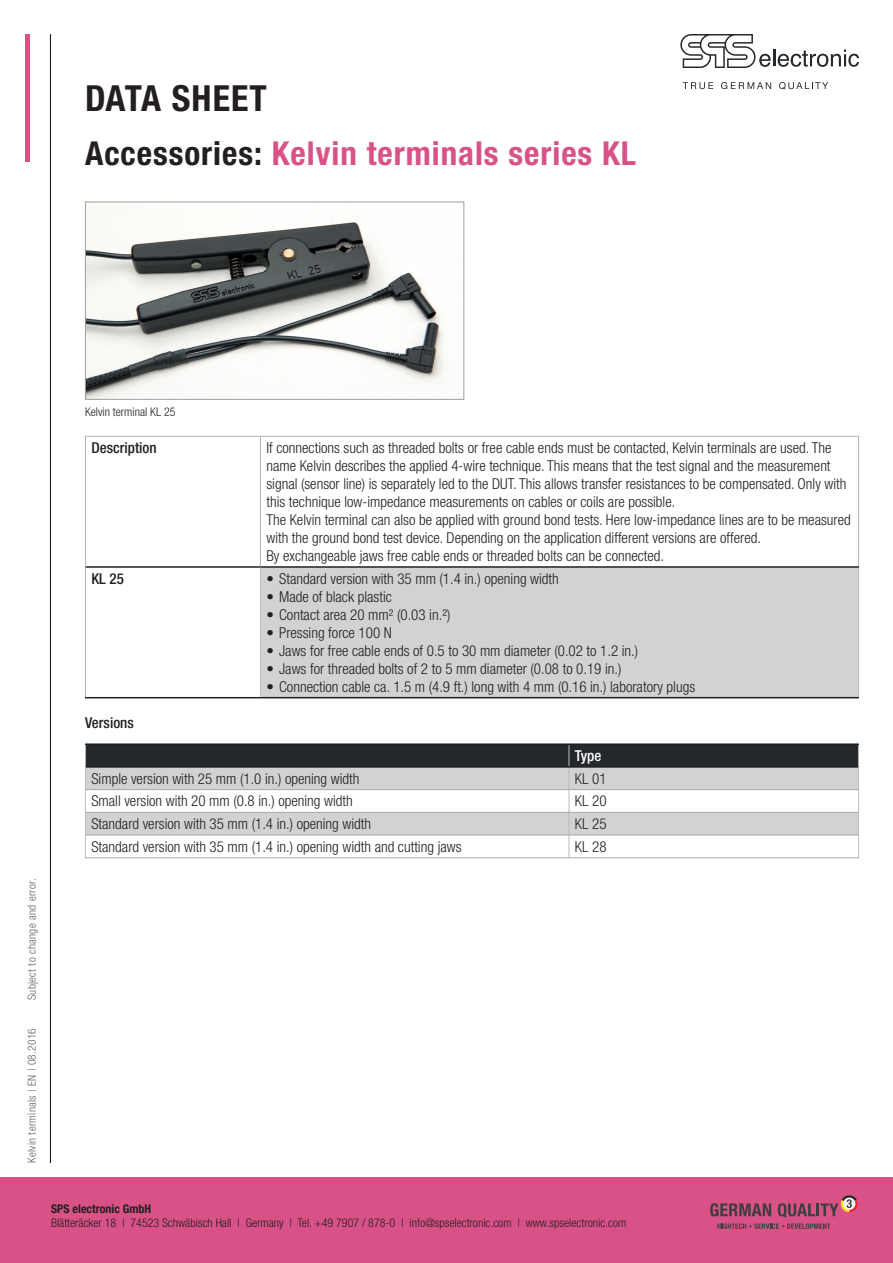
<style>
.page{position:relative;width:893px;height:1263px;background:#fff}
.page>*{position:absolute;margin:0;border:0;box-sizing:border-box;transform-origin:0 0}
.t1{font:700 condensed 36px "Helvetica Neue LT Pro";letter-spacing:.03em;color:#231f20}
.t2{font:700 condensed 33px "Helvetica Neue LT Pro";letter-spacing:.03em;color:#d95287}
.t3{font:300 condensed 15px/18px "Helvetica Neue LT Pro";color:#231f20}
.t4{font:500 condensed 15px "Helvetica Neue LT Pro";color:#231f20}
.t5{font:500 condensed 15px "Helvetica Neue LT Pro";color:#fff}
.t6{font:300 condensed 12px "Helvetica Neue LT Pro";color:#231f20}
.t7{font:700 condensed 12px "Helvetica Neue LT Pro";color:#231f20}
.t8{font:300 condensed 11.25px "Helvetica Neue LT Pro";letter-spacing:.03em;color:#606466}
.s1{color:#231f20}
</style>
<div class="page">
<div style="left:0;top:1178px;width:893px;height:85px;background:#d95287"></div>
<hr style="left:50px;top:34px;width:1px;height:1129px;background:#231f20">
<svg style="left:680px;top:34px;width:179px;height:34px"></svg>
<svg style="left:683px;top:82px;width:30px;height:7px"></svg>
<svg style="left:721px;top:82px;width:50px;height:7px"></svg>
<svg style="left:779px;top:82px;width:49px;height:8px"></svg>
<hr style="left:26px;top:34px;width:4px;height:128px;background:#d95287">
<svg style="left:710px;top:1195px;width:148px;height:34px"></svg>
<div style="left:260px;top:567px;width:599px;height:131px;background:#d1d2d4"></div>
<hr style="left:260px;top:568px;width:1px;height:129px;background:#babbbe">
<hr style="left:858px;top:568px;width:1px;height:129px;background:#babbbe">
<hr style="left:85px;top:697px;width:175px;height:1px;background:#231f20">
<hr style="left:260px;top:697px;width:599px;height:1px;background:#231f20">
<hr style="left:85px;top:436px;width:175px;height:1px;background:#b2b3b7">
<hr style="left:85px;top:437px;width:1px;height:130px;background:#b2b3b7">
<hr style="left:260px;top:436px;width:599px;height:1px;background:#b2b3b7">
<hr style="left:260px;top:437px;width:1px;height:129px;background:#b2b3b7">
<hr style="left:858px;top:437px;width:1px;height:129px;background:#b2b3b7">
<hr style="left:85px;top:567px;width:1px;height:130px;background:#b2b3b7">
<hr style="left:86px;top:566px;width:174px;height:2px;background:#231f20">
<hr style="left:260px;top:566px;width:599px;height:2px;background:#231f20">
<svg style="left:85px;top:745px;width:774px;height:112px"></svg>
<hr style="left:86px;top:789px;width:483px;height:1px;background:#a5a7aa">
<hr style="left:569px;top:789px;width:289px;height:1px;background:#a5a7aa">
<hr style="left:86px;top:812px;width:483px;height:1px;background:#a5a7aa">
<hr style="left:569px;top:812px;width:289px;height:1px;background:#a5a7aa">
<hr style="left:86px;top:835px;width:483px;height:1px;background:#a5a7aa">
<hr style="left:569px;top:835px;width:289px;height:1px;background:#a5a7aa">
<hr style="left:85px;top:857px;width:484px;height:1px;background:#a5a7aa">
<hr style="left:569px;top:857px;width:290px;height:1px;background:#a5a7aa">
<hr style="left:85px;top:743px;width:484px;height:2px;background:#231f20">
<hr style="left:569px;top:743px;width:290px;height:2px;background:#231f20">
<hr style="left:86px;top:766px;width:483px;height:2px;background:#231f20">
<hr style="left:569px;top:766px;width:289px;height:2px;background:#231f20">
<img style="left:87px;top:204px;width:373px;height:194px">
<div style="left:85px;top:202px;width:379px;height:198px;border:1px solid #9d9fa2"></div>
<h1 class="t1" style="left:85px;top:76px;width:183px">DATA SHEET</h1>
<h2 class="t2" style="left:85px;top:133px;width:553px"><span class="s1">Accessories:</span> Kelvin terminals series KL</h2>
<p class="t8" style="left:25px;top:1000px;width:123px;rotate:-90deg">Subject to change and error.</p>
<p class="t8" style="left:25px;top:1163px;width:136px;rotate:-90deg">Kelvin terminals | EN | 08.2016</p>
<p class="t6" style="left:85px;top:405px;width:92px">Kelvin terminal KL 25</p>
<p class="t4" style="left:91px;top:439px;width:67px">Description</p>
<p class="t3" style="left:266px;top:439px;width:586px">If connections such as threaded bolts or free cable ends must be contacted, Kelvin terminals are used. The name Kelvin describes the applied 4-wire technique. This means that the test signal and the measurement signal (sensor line) is separately led to the DUT. This allows transfer resistances to be compensated. Only with this technique low-impedance measurements on cables or coils are possible.<br>The Kelvin terminal can also be applied with ground bond tests. Here low-impedance lines are to be measured with the ground bond test device. Depending on the application different versions are offered.<br>By exchangeable jaws free cable ends or threaded bolts can be connected.</p>
<p class="t4" style="left:91px;top:569px;width:34px">KL 25</p>
<p class="t3" style="left:266px;top:569px;width:294px">• Standard version with 35 mm (1.4 in.) opening width</p>
<p class="t3" style="left:266px;top:587px;width:127px">• Made of black plastic</p>
<p class="t3" style="left:266px;top:605px;width:185px">• Contact area 20 mm² (0.03 in.²)</p>
<p class="t3" style="left:266px;top:623px;width:127px">• Pressing force 100 N</p>
<p class="t3" style="left:266px;top:641px;width:373px">• Jaws for free cable ends of 0.5 to 30 mm diameter (0.02 to 1.2 in.)</p>
<p class="t3" style="left:266px;top:659px;width:356px">• Jaws for threaded bolts of 2 to 5 mm diameter (0.08 to 0.19 in.)</p>
<p class="t3" style="left:266px;top:677px;width:430px">• Connection cable ca. 1.5 m (4.9 ft.) long with 4 mm (0.16 in.) laboratory plugs</p>
<p class="t4" style="left:85px;top:714px;width:50px">Versions</p>
<p class="t5" style="left:575px;top:747px;width:28px">Type</p>
<p class="t3" style="left:91px;top:769px;width:269px">Simple version with 25 mm (1.0 in.) opening width</p>
<p class="t3" style="left:575px;top:769px;width:33px">KL 01</p>
<p class="t3" style="left:91px;top:792px;width:263px">Small version with 20 mm (0.8 in.) opening width</p>
<p class="t3" style="left:575px;top:792px;width:33px">KL 20</p>
<p class="t3" style="left:91px;top:815px;width:281px">Standard version with 35 mm (1.4 in.) opening width</p>
<p class="t3" style="left:575px;top:815px;width:33px">KL 25</p>
<p class="t3" style="left:91px;top:837px;width:372px">Standard version with 35 mm (1.4 in.) opening width and cutting jaws</p>
<p class="t3" style="left:575px;top:837px;width:33px">KL 28</p>
<p class="t7" style="left:51px;top:1201px;width:102px">SPS electronic GmbH</p>
<p class="t6" style="left:51px;top:1216px;width:577px">Blätteräcker 18 | 74523 Schwäbisch Hall | Germany | Tel. +49 7907 / 878-0 | info@spselectronic.com | www.spselectronic.com</p>
</div>
